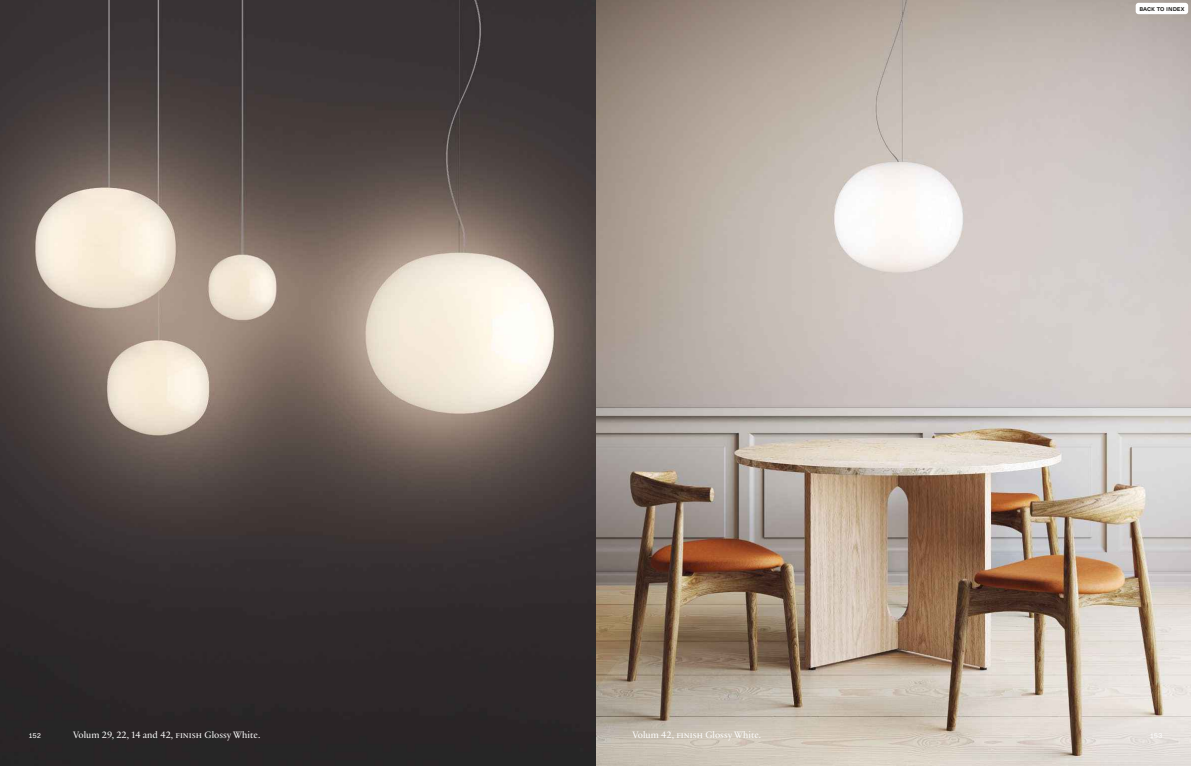
<style>
.page{position:relative;width:1191px;height:766px;background:#fff}
.page>*{position:absolute;margin:0;border:0;box-sizing:border-box;transform-origin:0 0}
.t1{font:10px "Practice";color:#fff}
.t2{font:500 7px "Neue Haas Unica Pro";color:#1d1d1b}
.t3{font:7px "Unica 77 LL";color:#fff}
</style>
<div class="page">
<img style="left:0;top:0;width:1191px;height:765px">
<div style="left:1135px;top:3px;width:53px;height:11px;background:#fff;border-radius:3px"></div>
<p class="t2" style="left:1139px;top:4px;width:46px">back to index</p>
<p class="t3" style="left:28px;top:730px;width:14px">152</p>
<p class="t1" style="left:73px;top:727px;width:189px">Volum 29, 22, 14 and 42, finish Glossy White.</p>
<p class="t1" style="left:632px;top:727px;width:130px">Volum 42, finish Glossy White.</p>
<p class="t3" style="left:1149px;top:730px;width:14px">153</p>
</div>
